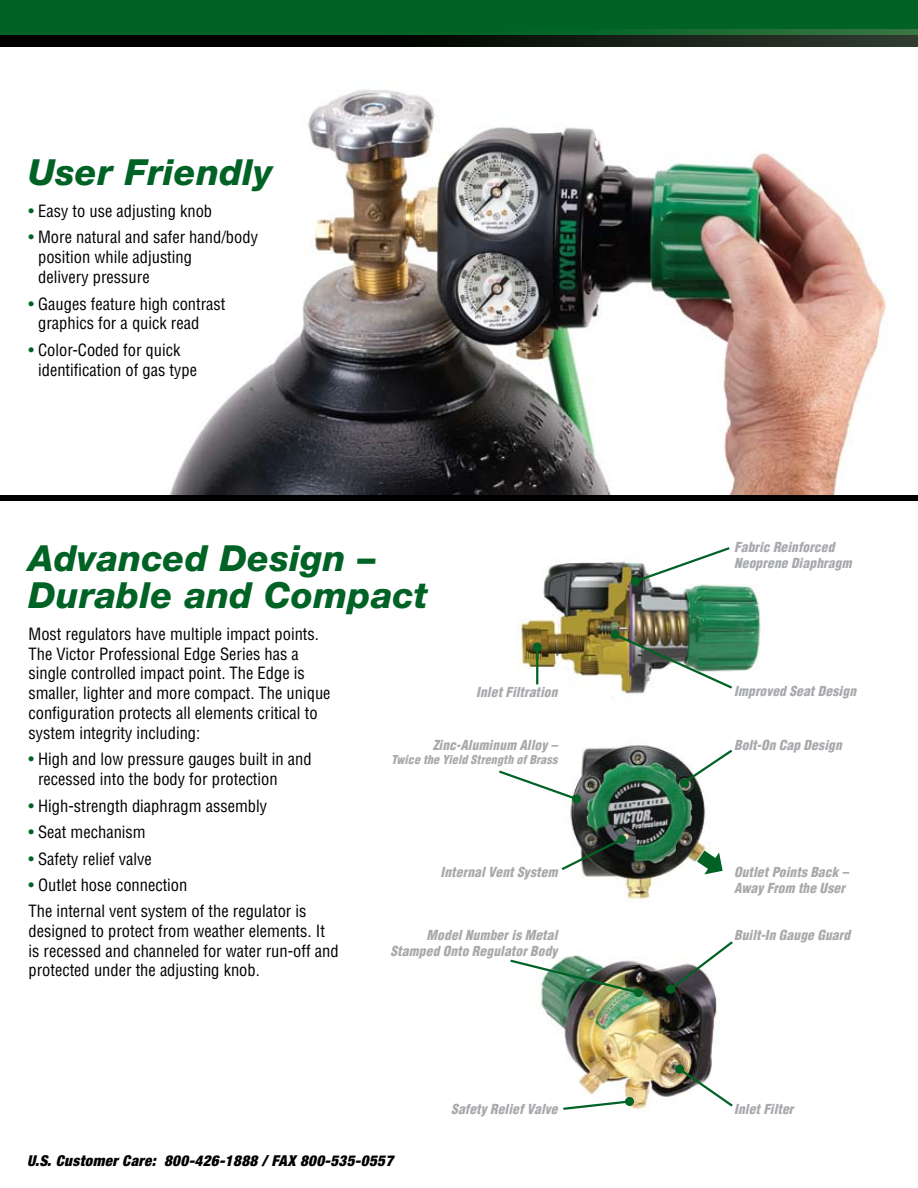
<style>
.page{position:relative;width:918px;height:1188px;background:#fff}
.page>*{position:absolute;margin:0;border:0;box-sizing:border-box;transform-origin:0 0}
.t1{font:italic 800 36px/37.5px "Helvetica Neue";letter-spacing:.01em;color:#006225}
.t2{font:condensed 16.5px/19.8px "Helvetica";color:#000}
.t3{font:italic 900 condensed 15px "Helvetica Neue";letter-spacing:.025em;color:#000}
.t4{font:italic 900 condensed 13.5px/16.2px "Helvetica";letter-spacing:.005em;color:#a7a9ac}
.t5{font:italic 900 condensed 12px "Helvetica";letter-spacing:.01em;color:#a7a9ac}
.s1{color:#006225}
</style>
<div class="page">
<img style="left:169px;top:90px;width:718px;height:405px">
<img style="left:517px;top:561px;width:244px;height:135px">
<img style="left:570px;top:745px;width:146px;height:142px">
<div style="left:0;top:0;width:918px;height:31px;background:#006225"></div>
<svg style="left:0;top:30px;width:918px;height:5px;background:#0c662b"></svg>
<svg style="left:0;top:35px;width:918px;height:12px;background:#0e120d"></svg>
<div style="left:0;top:495px;width:918px;height:6px;background:#000"></div>
<svg style="left:633px;top:547px;width:99px;height:37px"></svg>
<div style="left:631px;top:577px;width:9px;height:9px;background:#006225;border-radius:50%"></div>
<img style="left:612px;top:632px;width:123px;height:59px">
<div style="left:611px;top:630px;width:9px;height:9px;background:#006225;border-radius:50%"></div>
<svg style="left:681px;top:747px;width:52px;height:39px"></svg>
<div style="left:680px;top:778px;width:9px;height:10px;background:#006225;border-radius:50%"></div>
<svg style="left:697px;top:851px;width:26px;height:23px"></svg>
<svg style="left:499px;top:769px;width:80px;height:33px"></svg>
<div style="left:572px;top:794px;width:9px;height:9px;background:#006225;border-radius:50%"></div>
<img style="left:541px;top:887px;width:176px;height:223px">
<svg style="left:561px;top:1099px;width:71px;height:11px"></svg>
<div style="left:625px;top:1097px;width:9px;height:9px;background:#006225;border-radius:50%"></div>
<svg style="left:676px;top:1066px;width:57px;height:43px"></svg>
<div style="left:675px;top:1065px;width:9px;height:9px;background:#006225;border-radius:50%"></div>
<svg style="left:667px;top:939px;width:66px;height:53px"></svg>
<div style="left:666px;top:985px;width:9px;height:9px;background:#006225;border-radius:50%"></div>
<img style="left:510px;top:958px;width:131px;height:37px">
<div style="left:634px;top:988px;width:9px;height:9px;background:#006225;border-radius:50%"></div>
<svg style="left:561px;top:836px;width:64px;height:36px"></svg>
<div style="left:617px;top:835px;width:9px;height:9px;background:#006225;border-radius:50%"></div>
<hr style="left:536px;top:647px;width:2px;height:37px;background:#006225">
<div style="left:533px;top:643px;width:9px;height:9px;background:#006225;border-radius:50%"></div>
<h1 class="t1" style="left:28px;top:154px;width:246px">User Friendly</h1>
<p class="t2" style="left:28px;top:201px;width:185px"><span class="s1">•</span> Easy to use adjusting knob</p>
<p class="t2" style="left:38px;top:227px;width:221px;text-indent:-10px"><span class="s1">•</span> More natural and safer hand/body position while adjusting<br>delivery pressure</p>
<p class="t2" style="left:38px;top:293px;width:189px;text-indent:-10px"><span class="s1">•</span> Gauges feature high contrast graphics for a quick read</p>
<p class="t2" style="left:38px;top:340px;width:160px;text-indent:-10px"><span class="s1">•</span> Color-Coded for quick identification of gas type</p>
<p class="t4" style="left:734px;top:539px;width:119px">Fabric Reinforced<br>Neoprene Diaphragm</p>
<h1 class="t1" style="left:28px;top:539px;width:401px">Advanced Design –<br>Durable and Compact</h1>
<p class="t2" style="left:28px;top:623px;width:304px">Most regulators have multiple impact points.<br>The Victor Professional Edge Series has a single controlled impact point. The Edge is smaller, lighter and more compact. The unique configuration protects all elements critical to system integrity including:</p>
<p class="t2" style="left:38px;top:749px;width:275px;text-indent:-10px"><span class="s1">•</span> High and low pressure gauges built in and recessed into the body for protection</p>
<p class="t2" style="left:28px;top:795px;width:240px"><span class="s1">•</span> High-strength diaphragm assembly</p>
<p class="t2" style="left:28px;top:822px;width:119px"><span class="s1">•</span> Seat mechanism</p>
<p class="t2" style="left:28px;top:848px;width:125px"><span class="s1">•</span> Safety relief valve</p>
<p class="t2" style="left:28px;top:872px;width:280px;line-height:25.8px"><span class="s1">•</span> Outlet hose connection<br>The internal vent system of the regulator is</p>
<p class="t2" style="left:28px;top:921px;width:312px">designed to protect from weather elements. It is recessed and channeled for water run-off and protected under the adjusting knob.</p>
<p class="t4" style="left:734px;top:683px;width:123px">Improved Seat Design</p>
<p class="t4" style="left:476px;top:684px;width:83px">Inlet Filtration</p>
<p class="t4" style="left:433px;top:736px;width:126px">Zinc-Aluminum Alloy –</p>
<p class="t4" style="left:734px;top:736px;width:109px">Bolt-On Cap Design</p>
<p class="t5" style="left:391px;top:752px;width:168px">Twice the Yield Strength of Brass</p>
<p class="t4" style="left:734px;top:864px;width:116px">Outlet Points Back –<br>Away From the User</p>
<p class="t4" style="left:441px;top:864px;width:118px">Internal Vent System</p>
<p class="t4" style="left:427px;top:927px;width:132px">Model Number is Metal</p>
<p class="t4" style="left:734px;top:927px;width:118px">Built-In Gauge Guard</p>
<p class="t4" style="left:391px;top:943px;width:168px">Stamped Onto Regulator Body</p>
<p class="t3" style="left:27px;top:1151px;width:368px">U.S. Customer Care: 800-426-1888 / FAX 800-535-0557</p>
<p class="t4" style="left:451px;top:1101px;width:108px">Safety Relief Valve</p>
<p class="t4" style="left:734px;top:1101px;width:61px">Inlet Filter</p>
</div>
